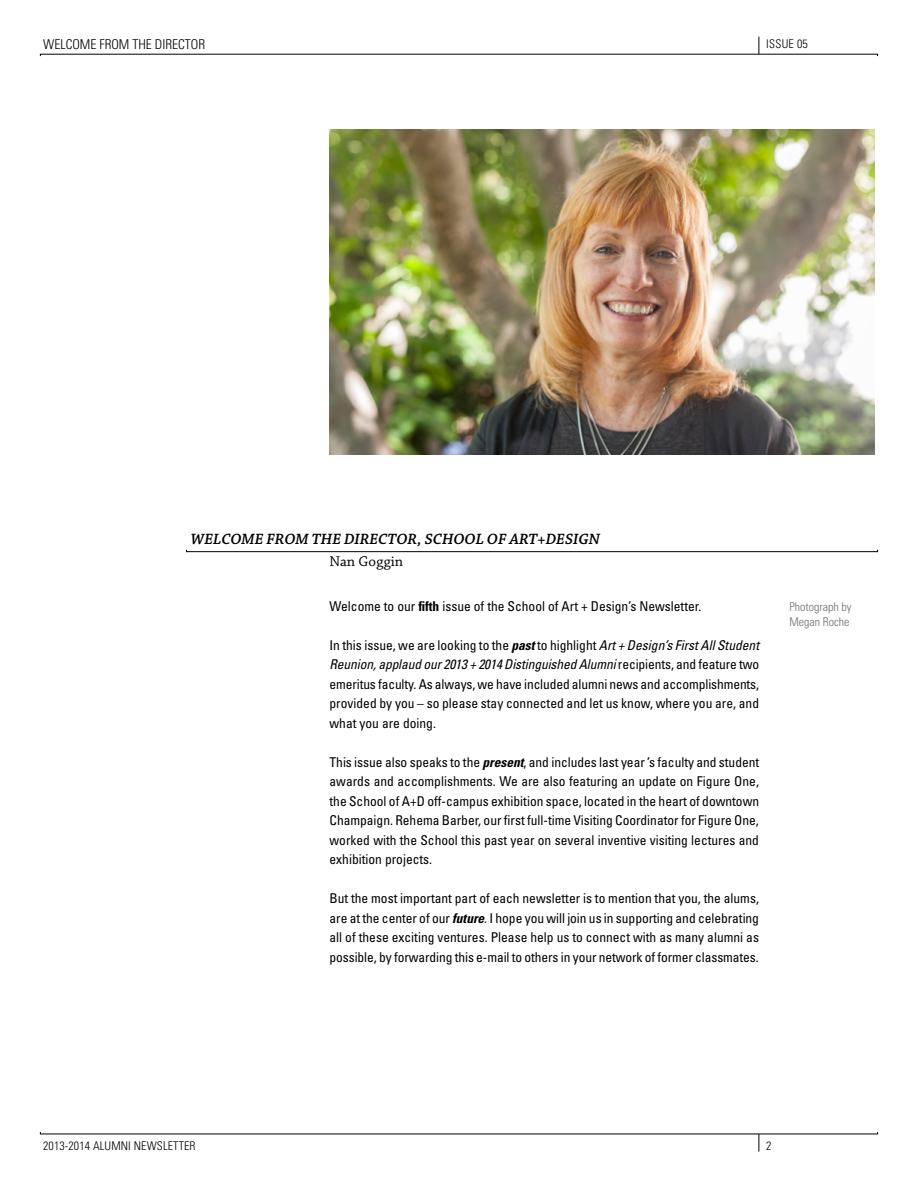
<style>
.page{position:relative;width:918px;height:1188px;background:#fff}
.page>*{position:absolute;margin:0;border:0;box-sizing:border-box;transform-origin:0 0}
.t1{font:italic 600 15.75px "Chaparral Pro";color:#000}
.t2{font:15px "Chaparral Pro";color:#000}
.t3{font:condensed 13.5px/19.5px "Univers";color:#000;text-align:justify}
.t4{font:300 condensed 13.5px "Univers";color:#000}
.t5{font:300 condensed 12px "Univers";letter-spacing:.01em;color:#000}
.t6{font:300 condensed 12px/15px "Univers";color:#6d6e71}
.s1{font-weight:700}
.s2{font-weight:700;font-style:italic}
.s3{font-style:italic}
</style>
<div class="page">
<svg style="left:759px;top:37px;width:1px;height:17px"></svg>
<svg style="left:759px;top:1134px;width:1px;height:18px"></svg>
<div style="left:186px;top:550px;width:692px;height:2px;border:1px solid #000"></div>
<img style="left:329px;top:130px;width:546px;height:325px">
<p class="t4" style="left:43px;top:36px;width:163px">WELCOME FROM THE DIRECTOR</p>
<p class="t5" style="left:766px;top:36px;width:43px">ISSUE 05</p>
<p class="t1" style="left:191px;top:531px;width:411px">WELCOME FROM THE DIRECTOR, SCHOOL OF ART+DESIGN</p>
<p class="t2" style="left:330px;top:553px;width:75px">Nan Goggin</p>
<p class="t3" style="left:330px;top:596px;width:373px">Welcome to our <span class="s1">fifth</span> issue of the School of Art + Design’s Newsletter.</p>
<p class="t3" style="left:330px;top:635px;width:431px">In this issue, we are looking to the <span class="s2">past</span> to highlight <span class="s3">Art + Design’s First All Student Reunion, applaud our 2013 + 2014 Distinguished Alumni</span> recipients, and feature two emeritus faculty. As always, we have included alumni news and accomplishments, provided by you – so please stay connected and let us know, where you are, and what you are doing.</p>
<p class="t3" style="left:330px;top:752px;width:431px">This issue also speaks to the <span class="s2">present</span>, and includes last year ’s faculty and student awards and accomplishments. We are also featuring an update on Figure One, the School of A+D off-campus exhibition space, located in the heart of downtown Champaign. Rehema Barber, our first full-time Visiting Coordinator for Figure One, worked with the School this past year on several inventive visiting lectures and exhibition projects.</p>
<p class="t3" style="left:330px;top:888px;width:431px">But the most important part of each newsletter is to mention that you, the alums, are at the center of our <span class="s2">future</span>. I hope you will join us in supporting and celebrating all of these exciting ventures. Please help us to connect with as many alumni as possible, by forwarding this e-mail to others in your network of former classmates.</p>
<p class="t6" style="left:789px;top:599px;width:63px">Photograph by<br>Megan Roche</p>
<p class="t5" style="left:43px;top:1139px;width:154px">2013-2014 ALUMNI NEWSLETTER</p>
<p class="t5" style="left:766px;top:1139px;width:7px">2</p>
</div>
